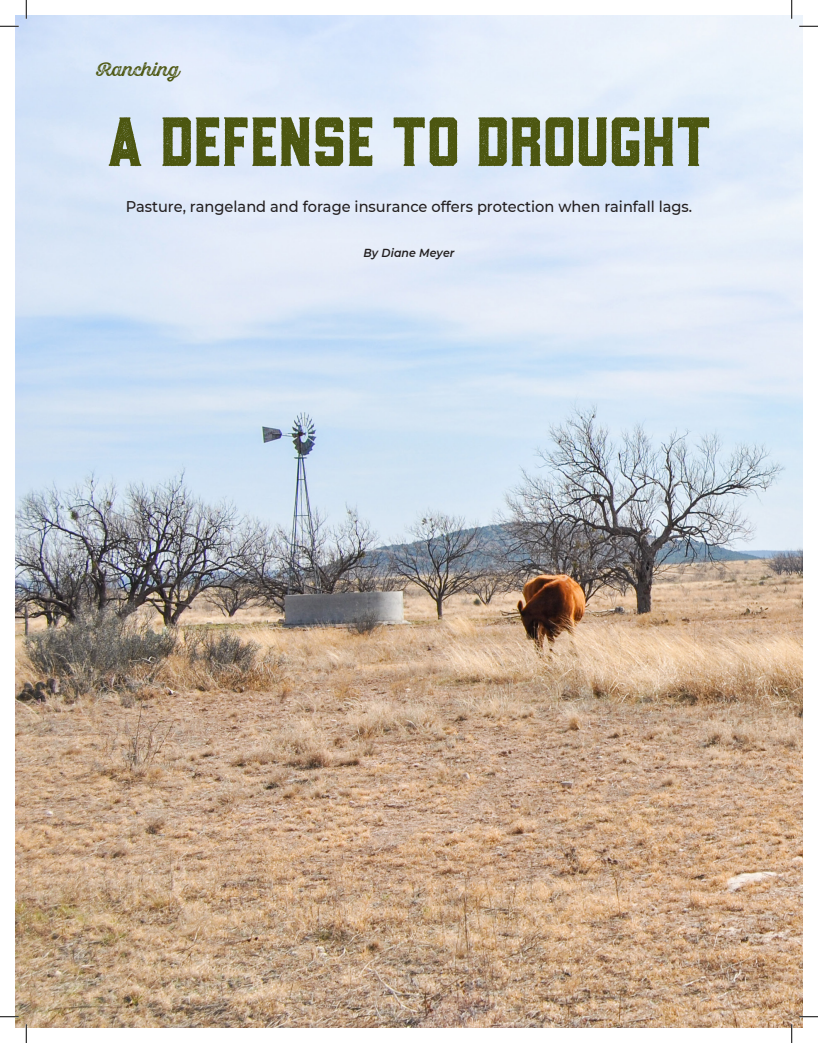
<style>
.page{position:relative;width:818px;height:1043px;background:#fff}
.page>*{position:absolute;margin:0;border:0;box-sizing:border-box;transform-origin:0 0}
.t1{font:69.88px "TH Goliad Worn";color:#4c5610;scale:.94 1}
.t2{font:700 25.88px "Hops And Barley 1";letter-spacing:.01em;color:#4c5610}
.t3{font:500 15.5px "Montserrat";color:#231f20;scale:.94 1}
.t4{font:italic 600 11.62px "Montserrat";letter-spacing:.01em;color:#231f20;scale:.94 1}
</style>
<div class="page">
<img style="left:15px;top:15px;width:787px;height:1013px">
<svg style="left:0;top:25px;width:19px;height:2px"></svg>
<svg style="left:799px;top:25px;width:19px;height:2px"></svg>
<svg style="left:0;top:1015px;width:19px;height:2px"></svg>
<svg style="left:799px;top:1015px;width:19px;height:2px"></svg>
<svg style="left:25px;top:0;width:2px;height:19px"></svg>
<svg style="left:25px;top:1024px;width:2px;height:18px"></svg>
<svg style="left:790px;top:0;width:2px;height:19px"></svg>
<svg style="left:790px;top:1024px;width:2px;height:18px"></svg>
<p class="t2" style="left:96px;top:57px;width:85px">Ranching</p>
<p class="t1" style="left:106px;top:98px;width:645px">A DEFENSE TO DROUGHT</p>
<p class="t3" style="left:126px;top:195px;width:604px">Pasture, rangeland and forage insurance offers protection when rainfall lags.</p>
<p class="t4" style="left:363px;top:245px;width:98px">By Diane Meyer</p>
</div>
